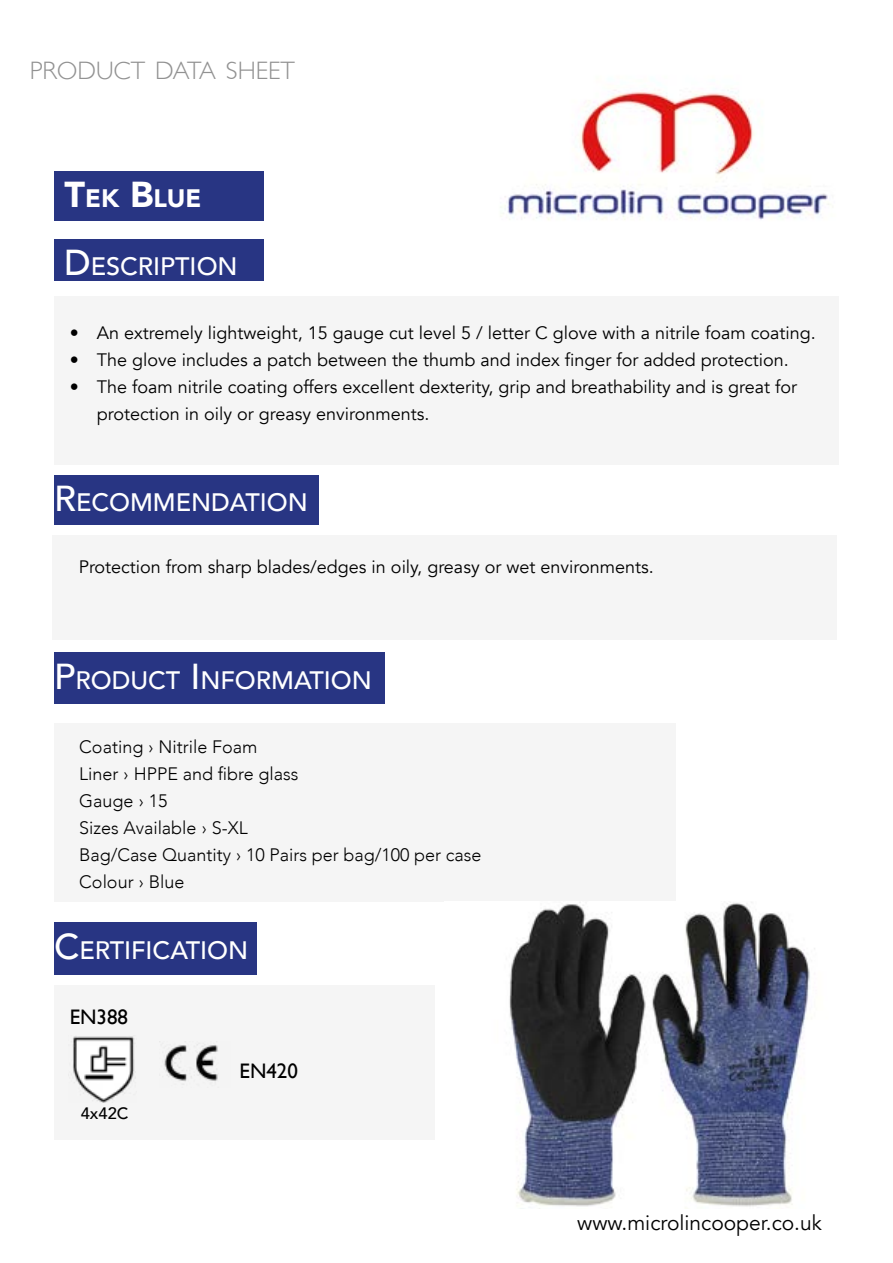
<style>
.page{position:relative;width:893px;height:1263px;background:#fff}
.page>*{position:absolute;margin:0;border:0;box-sizing:border-box;transform-origin:0 0}
.t1{font:500 25.2px "Avenir";color:#fff}
.t2{font:300 25.2px "Gill Sans";color:#929292}
.t3{font:900 25.2px "Avenir";color:#fff}
.t4{font:21px "Avenir";color:#000}
.t5{font:21px "Gill Sans";color:#000}
.t6{font:18px/27px "Avenir";color:#000}
.t7{font:300 18px/27px "Avenir";color:#000}
.t8{font:500 16.5px "Avenir";color:#000}
.s1{font-size:36px}
</style>
<div class="page">
<div style="left:54px;top:296px;width:785px;height:169px;background:#f5f5f5"></div>
<div style="left:54px;top:239px;width:209px;height:41px;background:#283583"></div>
<div style="left:52px;top:536px;width:785px;height:104px;background:#f5f5f5"></div>
<div style="left:54px;top:475px;width:265px;height:50px;background:#283583"></div>
<div style="left:54px;top:653px;width:331px;height:51px;background:#283583"></div>
<div style="left:54px;top:723px;width:621px;height:178px;background:#f5f5f5"></div>
<img style="left:500px;top:90px;width:331px;height:130px">
<div style="left:54px;top:923px;width:202px;height:52px;background:#283583"></div>
<div style="left:54px;top:985px;width:381px;height:155px;background:#f5f5f5"></div>
<img style="left:164px;top:1044px;width:54px;height:37px">
<img style="left:73px;top:1036px;width:63px;height:66px">
<div style="left:54px;top:171px;width:209px;height:50px;background:#283583"></div>
<img style="left:509px;top:902px;width:306px;height:307px">
<h1 class="t2" style="left:30px;top:51px;width:267px">PRODUCT DATA SHEET</h1>
<h1 class="t3" style="left:65px;top:176px;width:138px"><span class="s1">T</span>EK <span class="s1">B</span>LUE</h1>
<h1 class="t1" style="left:64px;top:244px;width:175px"><span class="s1">D</span>ESCRIPTION</h1>
<p class="t6" style="left:70px;top:319px;width:747px">• An extremely lightweight, 15 gauge cut level 5 / letter C glove with a nitrile foam coating.</p>
<p class="t6" style="left:70px;top:346px;width:721px">• The glove includes a patch between the thumb and index finger for added protection.</p>
<p class="t6" style="left:97px;top:373px;width:702px;text-indent:-27px">• The foam nitrile coating offers excellent dexterity, grip and breathability and is great for protection in oily or greasy environments.</p>
<h1 class="t1" style="left:54px;top:481px;width:255px"><span class="s1">R</span>ECOMMENDATION</h1>
<p class="t6" style="left:79px;top:554px;width:576px">Protection from sharp blades/edges in oily, greasy or wet environments.</p>
<h1 class="t1" style="left:54px;top:658px;width:319px"><span class="s1">P</span>RODUCT <span class="s1">I</span> NFORMATION</h1>
<p class="t7" style="left:79px;top:733px;width:404px">Coating › Nitrile Foam<br>Liner › HPPE and fibre glass<br>Gauge › 15<br>Sizes Available › S-XL<br>Bag/Case Quantity › 10 Pairs per bag/100 per case<br>Colour › Blue</p>
<h1 class="t1" style="left:54px;top:928px;width:196px"><span class="s1">C</span>ERTIFICATION</h1>
<p class="t5" style="left:70px;top:1005px;width:60px">EN388</p>
<p class="t8" style="left:81px;top:1099px;width:49px">4x42C</p>
<p class="t5" style="left:240px;top:1059px;width:60px">EN420</p>
<p class="t4" style="left:577px;top:1210px;width:246px">www.microlincooper.co.uk</p>
</div>
